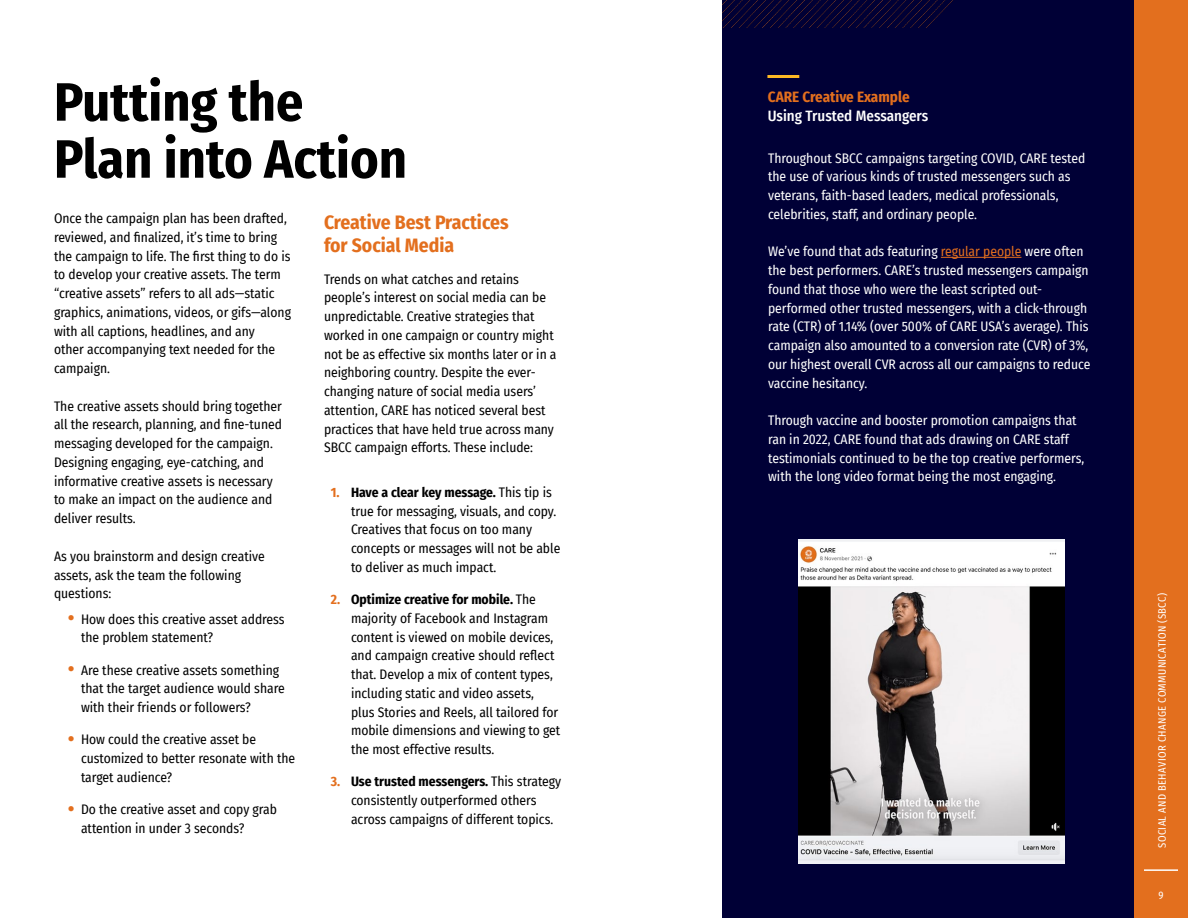
<style>
.page{position:relative;width:1188px;height:918px;background:#fff}
.page>*{position:absolute;margin:0;border:0;box-sizing:border-box;transform-origin:0 0}
.t1{font:700 54px/57px "Fira Sans Condensed";color:#000}
.t2{font:500 33px "Fira Sans Condensed";color:#e36f1e}
.t3{font:700 19.5px/23.4px "Fira Sans Condensed";color:#e36f1e}
.t4{font:500 15px "Fira Sans Condensed";color:#fff}
.t5{font:700 15px "Fira Sans Condensed";color:#e36f1e}
.t6{font:13.5px/18.8px "Fira Sans Condensed";color:#000}
.t7{font:13.5px/18.8px "Fira Sans Condensed";color:#fff}
.t8{font:10.5px "Fira Sans Condensed";letter-spacing:.035em;color:#fff}
.s1{font-weight:700;color:#e36f1e}
.s2{font-weight:700}
.s3{color:#e36f1e}
</style>
<div class="page">
<div style="left:723px;top:0;width:411px;height:918px;background:#000036"></div>
<hr style="left:941px;top:257px;width:80px;height:1px;background:#e36f1e">
<img style="left:799px;top:540px;width:265px;height:324px">
<hr style="left:767px;top:75px;width:32px;height:3px;background:#fdb924">
<img style="left:722px;top:0;width:231px;height:27px">
<div style="left:1134px;top:0;width:54px;height:918px;background:#e36f1e"></div>
<hr style="left:1144px;top:869px;width:34px;height:2px;background:#fff">
<h1 class="t1" style="left:54px;top:70px;width:355px">Putting the<br>Plan into Action</h1>
<p class="t6" style="left:54px;top:209px;width:239px">Once the campaign plan has been drafted, reviewed, and finalized, it’s time to bring the campaign to life. The first thing to do is to develop your creative assets. The term “creative assets” refers to all ads—static graphics, animations, videos, or gifs—along with all captions, headlines, and any<br>other accompanying text needed for the campaign.</p>
<p class="t6" style="left:54px;top:396px;width:230px">The creative assets should bring together all the research, planning, and fine-tuned messaging developed for the campaign.<br>Designing engaging, eye-catching, and informative creative assets is necessary to make an impact on the audience and deliver results.</p>
<p class="t6" style="left:54px;top:546px;width:212px">As you brainstorm and design creative assets, ask the team the following questions:</p>
<h2 class="t2" style="left:68px;top:590px;width:9px">⋅</h2>
<p class="t6" style="left:81px;top:609px;width:205px">How does this creative asset address the problem statement?</p>
<h2 class="t2" style="left:68px;top:641px;width:9px">⋅</h2>
<p class="t6" style="left:81px;top:660px;width:205px">Are these creative assets something that the target audience would share with their friends or followers?</p>
<h2 class="t2" style="left:68px;top:711px;width:9px">⋅</h2>
<p class="t6" style="left:81px;top:730px;width:216px">How could the creative asset be customized to better resonate with the target audience?</p>
<h2 class="t2" style="left:68px;top:781px;width:9px">⋅</h2>
<p class="t6" style="left:81px;top:800px;width:198px">Do the creative asset and copy grab attention in under 3 seconds?</p>
<h3 class="t3" style="left:324px;top:209px;width:186px">Creative Best Practices for Social Media</h3>
<p class="t6" style="left:324px;top:269px;width:234px">Trends on what catches and retains people’s interest on social media can be unpredictable. Creative strategies that worked in one campaign or country might not be as effective six months later or in a neighboring country. Despite the ever&shy;changing nature of social media users’ attention, CARE has noticed several best practices that have held true across many SBCC campaign efforts. These include:</p>
<p class="t6" style="left:351px;top:482px;width:211px;text-indent:-20px"><span class="s1">1.</span> <span class="s2">Have a clear key message.</span> This tip is true for messaging, visuals, and copy.<br>Creatives that focus on too many concepts or messages will not be able to deliver as much impact.</p>
<p class="t6" style="left:351px;top:590px;width:211px;text-indent:-20px"><span class="s1">2.</span> <span class="s2">Optimize creative for mobile.</span> The majority of Facebook and Instagram content is viewed on mobile devices, and campaign creative should reflect that. Develop a mix of content types, including static and video assets, plus Stories and Reels, all tailored for mobile dimensions and viewing to get the most effective results.</p>
<p class="t6" style="left:351px;top:772px;width:212px;text-indent:-20px"><span class="s1">3.</span> <span class="s2">Use trusted messengers.</span> This strategy consistently outperformed others across campaigns of different topics.</p>
<p class="t5" style="left:768px;top:84px;width:143px">CARE Creative Example</p>
<p class="t4" style="left:768px;top:103px;width:162px">Using Trusted Messangers</p>
<p class="t7" style="left:768px;top:148px;width:319px">Throughout SBCC campaigns targeting COVID, CARE tested the use of various kinds of trusted messengers such as veterans, faith-based leaders, medical professionals, celebrities, staff, and ordinary people.</p>
<p class="t7" style="left:768px;top:242px;width:324px">We’ve found that ads featuring <span class="s3">regular people</span> were often the best performers. CARE’s trusted messengers campaign found that those who were the least scripted out&shy;performed other trusted messengers, with a click-through rate (CTR) of 1.14% (over 500% of CARE USA’s average). This campaign also amounted to a conversion rate (CVR) of 3%, our highest overall CVR across all our campaigns to reduce vaccine hesitancy.</p>
<p class="t7" style="left:768px;top:411px;width:318px">Through vaccine and booster promotion campaigns that ran in 2022, CARE found that ads drawing on CARE staff testimonials continued to be the top creative performers, with the long video format being the most engaging.</p>
<p class="t8" style="left:1154px;top:848px;width:256px;rotate:-90deg">SOCIAL AND BEHAVIOR CHANGE COMMUNICATION (SBCC)</p>
<p class="t8" style="left:1158px;top:888px;width:7px">9</p>
</div>
